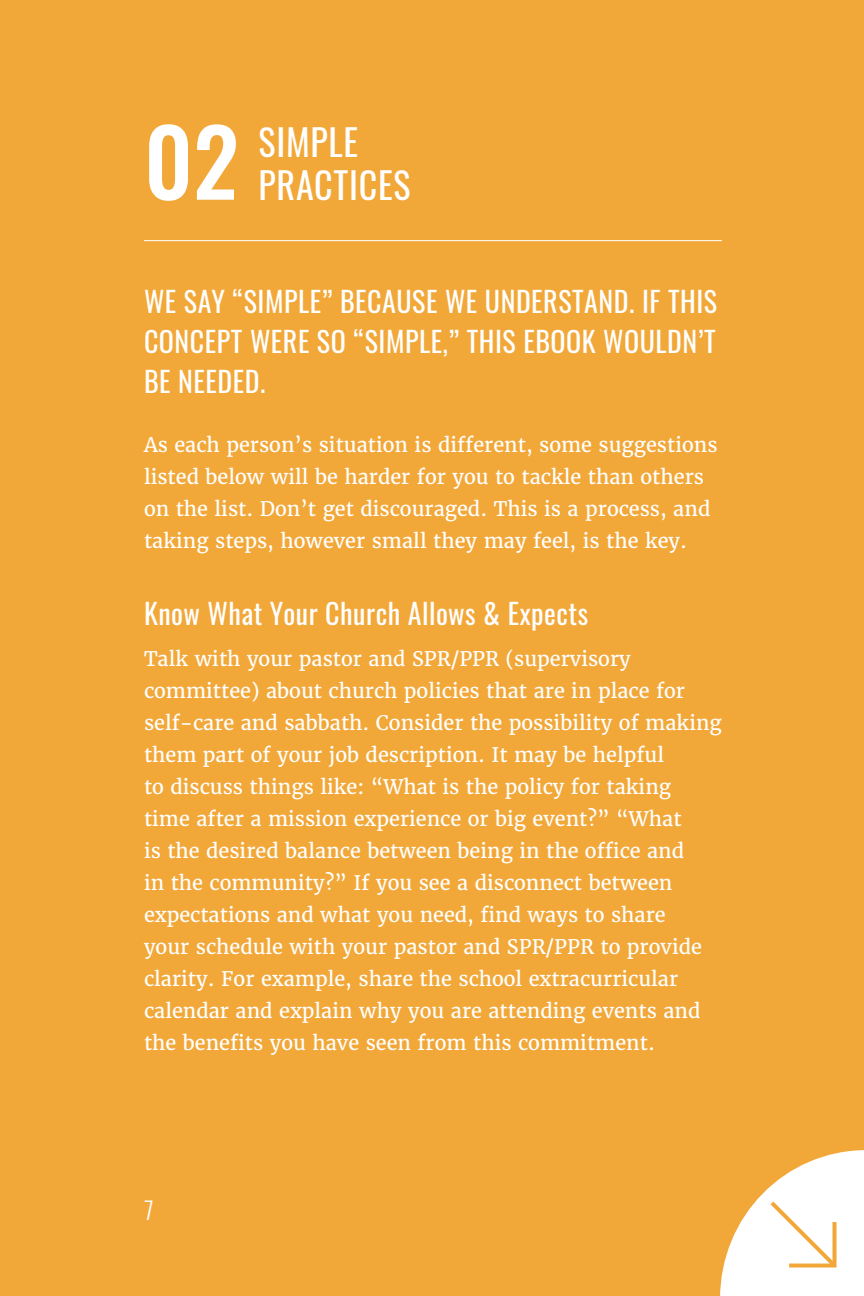
<style>
.page{position:relative;width:864px;height:1296px;background:#f2a839}
.page>*{position:absolute;margin:0;border:0;box-sizing:border-box;transform-origin:0 0}
.t1{font:500 92px "Oswald";color:#fff}
.t2{font:36px "Oswald";letter-spacing:.02em;color:#fff}
.t3{font:28px/40px "Oswald";letter-spacing:.02em;color:#fff;text-align:justify}
.t4{font:300 24px "Oswald";color:#fff}
.t5{font:20px/32px "Merriweather";color:#fff}
</style>
<div class="page">
<svg style="left:720px;top:1150px;width:144px;height:146px"></svg>
<hr style="left:144px;top:240px;width:578px;height:1px;background:#fff">
<h1 class="t1" style="left:144px;top:80px;width:96px">02</h1>
<h2 class="t2" style="left:259px;top:110px;width:101px">SIMPLE</h2>
<h2 class="t2" style="left:259px;top:153px;width:153px">PRACTICES</h2>
<h3 class="t3" style="left:144px;top:279px;width:575px">WE SAY “SIMPLE” BECAUSE WE UNDERSTAND. IF THIS CONCEPT WERE SO “SIMPLE,” THIS EBOOK WOULDN’T BE NEEDED.</h3>
<p class="t5" style="left:144px;top:429px;width:575px">As each person’s situation is different, some suggestions listed below will be harder for you to tackle than others on the list. Don’t get discouraged. This is a process, and taking steps, however small they may feel, is the key.</p>
<h3 class="t3" style="left:144px;top:591px;width:446px">Know What Your Church Allows &amp; Expects</h3>
<p class="t5" style="left:144px;top:643px;width:579px">Talk with your pastor and SPR/PPR (supervisory committee) about church policies that are in place for self-care and sabbath. Consider the possibility of making them part of your job description. It may be helpful<br>to discuss things like: “What is the policy for taking time after a mission experience or big event?” “What<br>is the desired balance between being in the office and<br>in the community?” If you see a disconnect between expectations and what you need, find ways to share<br>your schedule with your pastor and SPR/PPR to provide clarity. For example, share the school extracurricular calendar and explain why you are attending events and the benefits you have seen from this commitment.</p>
<p class="t4" style="left:144px;top:1189px;width:11px">7</p>
</div>
